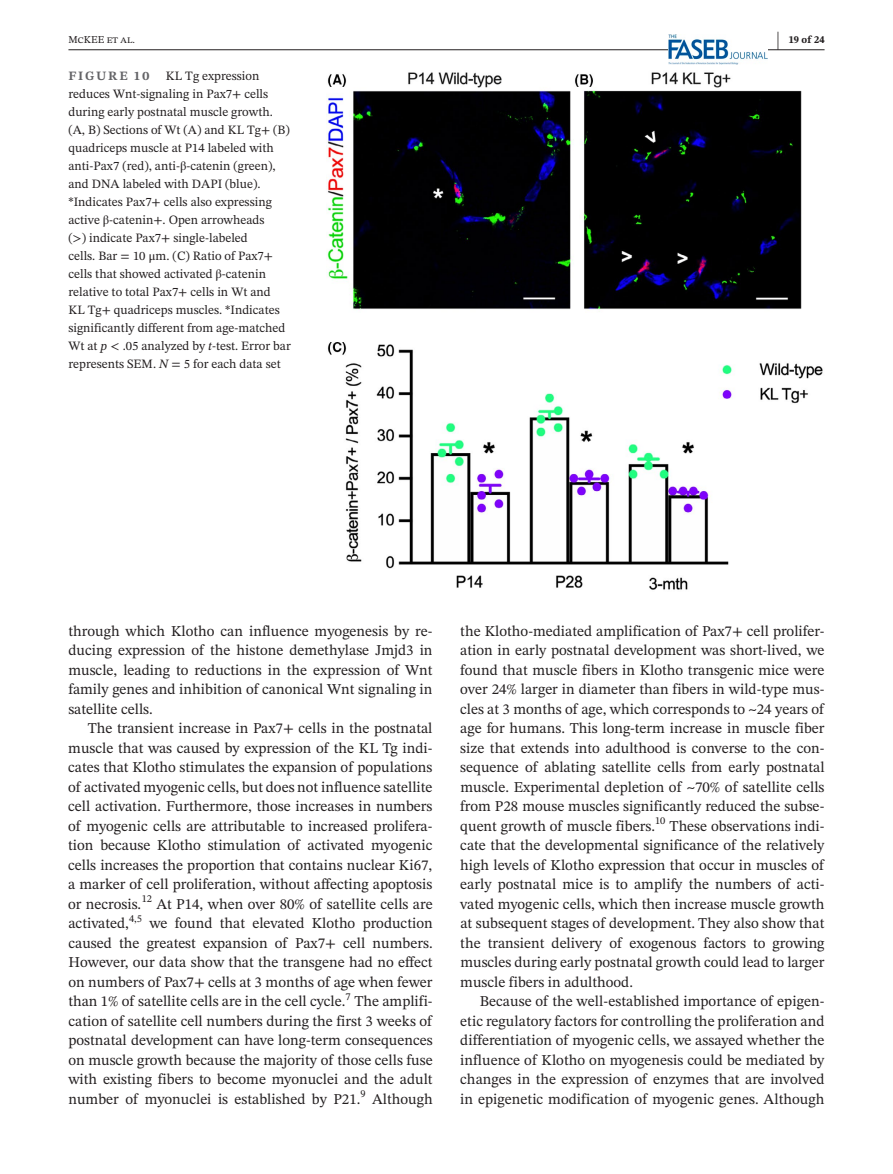
<style>
.page{position:relative;width:893px;height:1174px;background:#fff}
.page>*{position:absolute;margin:0;border:0;box-sizing:border-box;transform-origin:0 0}
.t1{font:700 21px "STIX Two Text";color:#231f20;scale:.42 1}
.t2{font:15px/19.5px "STIX Two Text";color:#231f20;text-align:justify}
.t3{font:12.75px/18px "STIX Two Text";color:#231f20}
.t4{font:700 12.75px "STIX Two Text";letter-spacing:.14em;color:#636366}
.t5{font:10.5px "STIX Two Text";color:#231f20}
.t6{font:700 10.5px "STIX Two Text";color:#231f20}
.s1{font-family:"STIX"}
.s2{font-style:italic}
</style>
<div class="page">
<hr style="left:68px;top:49px;width:756px;height:1px;background:#231f20">
<img style="left:668px;top:35px;width:99px;height:30px">
<img style="left:326px;top:72px;width:497px;height:518px">
<h1 class="t1" style="left:777px;top:24px;width:8px">|</h1>
<p class="t5" style="left:68px;top:32px;width:68px">McKEE et al.</p>
<p class="t6" style="left:789px;top:32px;width:37px">19 of 24</p>
<p class="t3" style="left:68px;top:66px;width:224px;text-indent:97px">KL Tg expression reduces Wnt-signaling in Pax7+ cells during early postnatal muscle growth. (A, B) Sections of Wt (A) and KL Tg+ (B) quadriceps muscle at P14 labeled with anti-Pax7 (red), anti-<span class="s1">β</span>-catenin (green), and DNA labeled with DAPI (blue). *Indicates Pax7+ cells also expressing active <span class="s1">β</span>-catenin+. Open arrowheads<br>(&gt;) indicate Pax7+ single-labeled<br>cells. Bar = 10 <span class="s1">μ</span>m. (C) Ratio of Pax7+ cells that showed activated <span class="s1">β</span>-catenin relative to total Pax7+ cells in Wt and<br>KL Tg+ quadriceps muscles. *Indicates significantly different from age-matched Wt at <span class="s2">p</span> &lt; .05 analyzed by <span class="s2">t</span>-test. Error bar represents SEM. <span class="s2">N</span> = 5 for each data set</p>
<p class="t4" style="left:68px;top:66px;width:83px">FIGURE 10</p>
<p class="t2" style="left:68px;top:621px;width:366px">through which Klotho can influence myogenesis by re&shy;ducing expression of the histone demethylase Jmjd3 in muscle, leading to reductions in the expression of Wnt family genes and inhibition of canonical Wnt signaling in satellite cells.</p>
<p class="t2" style="left:68px;top:718px;width:366px;text-indent:20px">The transient increase in Pax7+ cells in the postnatal muscle that was caused by expression of the KL Tg indi&shy;cates that Klotho stimulates the expansion of populations of activated myogenic cells, but does not influence satellite cell activation. Furthermore, those increases in numbers of myogenic cells are attributable to increased prolifera&shy;tion because Klotho stimulation of activated myogenic cells increases the proportion that contains nuclear Ki67, a marker of cell proliferation, without affecting apoptosis or necrosis.</p>
<p class="t5" style="left:142px;top:891px;width:12px">12</p>
<p class="t2" style="left:157px;top:894px;width:278px">At P14, when over 80% of satellite cells are</p>
<p class="t2" style="left:68px;top:913px;width:62px">activated,</p>
<p class="t5" style="left:129px;top:910px;width:15px">4,5</p>
<p class="t2" style="left:68px;top:913px;width:366px;text-indent:81px">we found that elevated Klotho production caused the greatest expansion of Pax7+ cell numbers.<br>However, our data show that the transgene had no effect on numbers of Pax7+ cells at 3 months of age when fewer than 1% of satellite cells are in the cell cycle.</p>
<p class="t5" style="left:346px;top:988px;width:7px">7</p>
<p class="t2" style="left:68px;top:991px;width:366px;text-indent:286px">The amplifi&shy;cation of satellite cell numbers during the first 3 weeks of postnatal development can have long-term consequences on muscle growth because the majority of those cells fuse with existing fibers to become myonuclei and the adult number of myonuclei is established by P21.</p>
<p class="t5" style="left:360px;top:1086px;width:7px">9</p>
<p class="t2" style="left:372px;top:1089px;width:62px">Although</p>
<p class="t2" style="left:460px;top:621px;width:366px">the Klotho-mediated amplification of Pax7+ cell prolifer&shy;ation in early postnatal development was short-lived, we found that muscle fibers in Klotho transgenic mice were over 24% larger in diameter than fibers in wild-type mus&shy;cles at 3 months of age, which corresponds to ~24 years of age for humans. This long-term increase in muscle fiber size that extends into adulthood is converse to the con&shy;sequence of ablating satellite cells from early postnatal muscle. Experimental depletion of ~70% of satellite cells from P28 mouse muscles significantly reduced the subse&shy;quent growth of muscle fibers.<sup>10</sup> These observations indi&shy;cate that the developmental significance of the relatively high levels of Klotho expression that occur in muscles of early postnatal mice is to amplify the numbers of acti&shy;vated myogenic cells, which then increase muscle growth at subsequent stages of development. They also show that the transient delivery of exogenous factors to growing muscles during early postnatal growth could lead to larger muscle fibers in adulthood.</p>
<p class="t2" style="left:460px;top:991px;width:366px;text-indent:20px">Because of the well-established importance of epigen&shy;etic regulatory factors for controlling the proliferation and differentiation of myogenic cells, we assayed whether the influence of Klotho on myogenesis could be mediated by changes in the expression of enzymes that are involved in epigenetic modification of myogenic genes. Although</p>
</div>
